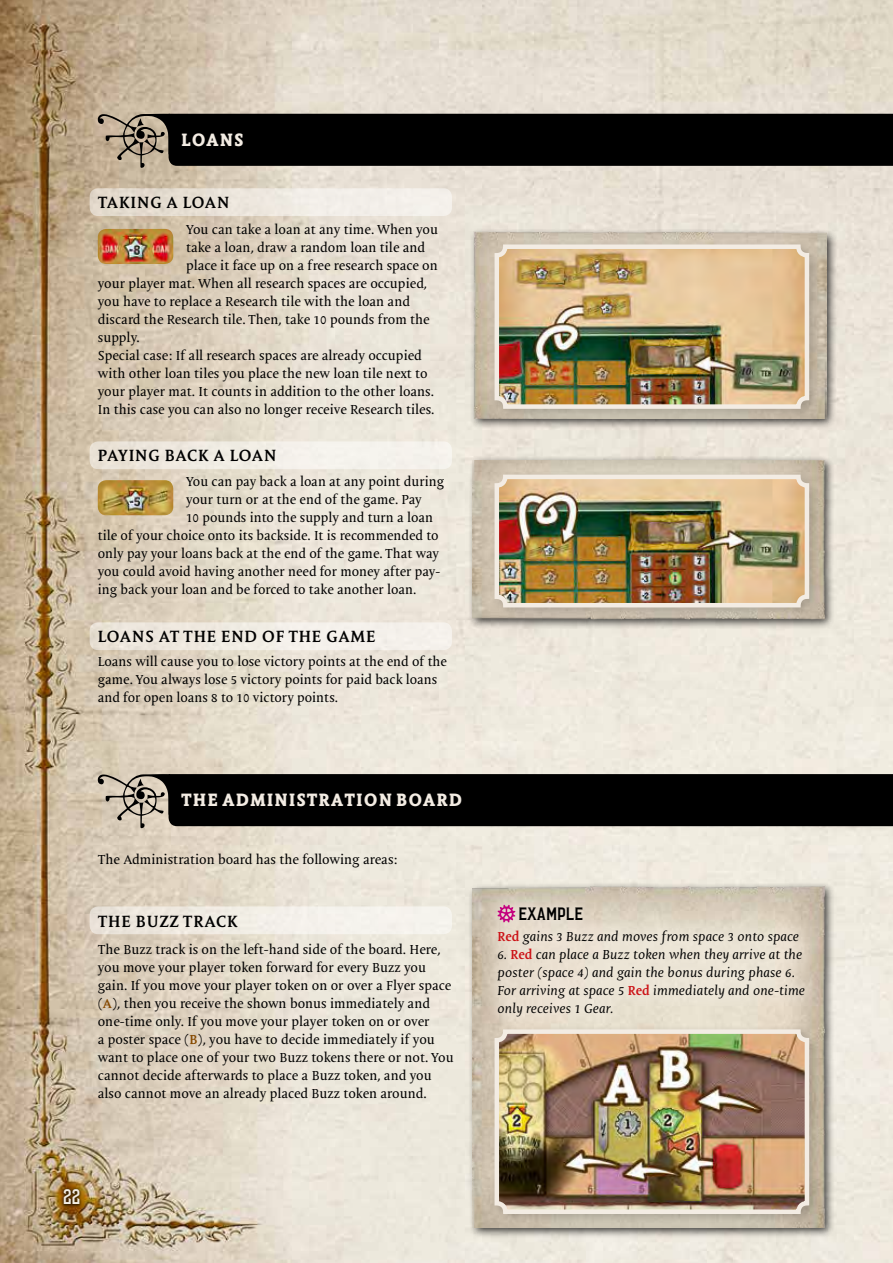
<style>
.page{position:relative;width:893px;height:1263px;background:#fff}
.page>*{position:absolute;margin:0;border:0;box-sizing:border-box;transform-origin:0 0}
.t1{font:21px "Laudanum";color:#000}
.t2{font:21px "Laudanum";color:#f3ece3}
.t3{font:18px "Mantika News Extra Bold Disp";letter-spacing:.09em;color:#f3ece3}
.t4{font:700 16.5px "Mantika Book Pro";letter-spacing:.05em;color:#000}
.t5{font:13.2px/18px "Mantika Book Pro";color:#000}
.t6{font:italic 13.2px/18px "Mantika Book Pro";color:#000}
.s1{font-weight:700;color:#864900}
.s2{font-weight:700;font-style:normal;color:#cc1216}
</style>
<div class="page">
<img style="left:0;top:0;width:893px;height:1263px">
<div style="left:60px;top:1186px;width:22px;height:22px;background:#000;opacity:.75"></div>
<div style="left:90px;top:188px;width:362px;height:28px;background:linear-gradient(to right,#e1d8ca,#f8f5f1);border-radius:9px"></div>
<div style="left:90px;top:441px;width:362px;height:28px;background:linear-gradient(to right,#eae3d8,#f8f7f2);border-radius:9px"></div>
<div style="left:90px;top:622px;width:362px;height:28px;background:linear-gradient(to right,#ebe4d9,#f8f4f0);border-radius:9px"></div>
<div style="left:90px;top:906px;width:362px;height:28px;background:linear-gradient(to right,#ebe4da,#f8f7f2);border-radius:9px"></div>
<svg style="left:98px;top:114px;width:795px;height:54px;background:#161512"></svg>
<svg style="left:98px;top:774px;width:795px;height:54px;background:#171614"></svg>
<img style="left:98px;top:229px;width:75px;height:35px">
<img style="left:98px;top:480px;width:75px;height:35px">
<div style="left:469px;top:227px;width:369px;height:202px;background:#000;opacity:.75"></div>
<img style="left:472px;top:232px;width:355px;height:186px">
<div style="left:468px;top:882px;width:367px;height:357px;background:#000;opacity:.75"></div>
<img style="left:472px;top:885px;width:355px;height:342px">
<div style="left:468px;top:456px;width:367px;height:173px;background:#000;opacity:.75"></div>
<img style="left:472px;top:461px;width:355px;height:158px">
<div style="left:489px;top:238px;width:332px;height:183px;background:#000;opacity:.2"></div>
<img style="left:500px;top:249px;width:304px;height:155px">
<div style="left:495px;top:244px;width:314px;height:165px;border:4px solid #f3ece3;border-radius:9px"></div>
<div style="left:489px;top:1023px;width:332px;height:203px;background:#000;opacity:.2"></div>
<img style="left:500px;top:1034px;width:304px;height:175px">
<div style="left:495px;top:1029px;width:314px;height:185px;border:4px solid #f3ece3;border-radius:9px"></div>
<div style="left:489px;top:469px;width:332px;height:150px;background:#000;opacity:.2"></div>
<img style="left:500px;top:480px;width:304px;height:122px">
<div style="left:495px;top:475px;width:314px;height:132px;border:4px solid #f3ece3;border-radius:9px"></div>
<div style="left:482px;top:889px;width:338px;height:142px;background:#f3ece3;opacity:.75"></div>
<svg style="left:497px;top:905px;width:18px;height:17px"></svg>
<h2 class="t3" style="left:182px;top:128px;width:63px">LOANS</h2>
<p class="t4" style="left:98px;top:192px;width:133px">TAKING A LOAN</p>
<p class="t5" style="left:186px;top:221px;width:254px">You can take a loan at any time. When you</p>
<p class="t5" style="left:186px;top:239px;width:241px">take a loan, draw a random loan tile and</p>
<p class="t5" style="left:186px;top:257px;width:253px">place it face up on a free research space on</p>
<p class="t5" style="left:98px;top:275px;width:331px">your player mat. When all research spaces are occupied,</p>
<p class="t5" style="left:98px;top:293px;width:314px">you have to replace a Research tile with the loan and</p>
<p class="t5" style="left:98px;top:311px;width:333px">discard the Research tile. Then, take 10 pounds from the</p>
<p class="t5" style="left:98px;top:329px;width:44px">supply.</p>
<p class="t5" style="left:98px;top:347px;width:326px">Special case: If all research spaces are already occupied</p>
<p class="t5" style="left:98px;top:365px;width:331px">with other loan tiles you place the new loan tile next to</p>
<p class="t5" style="left:98px;top:383px;width:338px">your player mat. It counts in addition to the other loans.</p>
<p class="t5" style="left:98px;top:401px;width:338px">In this case you can also no longer receive Research tiles.</p>
<p class="t4" style="left:98px;top:444px;width:180px">PAYING BACK A LOAN</p>
<p class="t5" style="left:186px;top:473px;width:260px">You can pay back a loan at any point during</p>
<p class="t5" style="left:186px;top:491px;width:237px">your turn or at the end of the game. Pay</p>
<p class="t5" style="left:186px;top:509px;width:248px">10 pounds into the supply and turn a loan</p>
<p class="t5" style="left:98px;top:527px;width:342px">tile of your choice onto its backside. It is recommended to</p>
<p class="t5" style="left:98px;top:545px;width:343px">only pay your loans back at the end of the game. That way</p>
<p class="t5" style="left:98px;top:563px;width:344px">you could avoid having another need for money after pay-</p>
<p class="t5" style="left:98px;top:581px;width:320px">ing back your loan and be forced to take another loan.</p>
<p class="t4" style="left:98px;top:626px;width:279px">LOANS AT THE END OF THE GAME</p>
<p class="t5" style="left:98px;top:653px;width:351px">Loans will cause you to lose victory points at the end of the game. You always lose 5 victory points for paid back loans and for open loans 8 to 10 victory points.</p>
<h2 class="t3" style="left:182px;top:788px;width:282px">THE ADMINISTRATION BOARD</h2>
<p class="t5" style="left:98px;top:851px;width:301px">The Administration board has the following areas:</p>
<p class="t4" style="left:98px;top:910px;width:141px">THE BUZZ TRACK</p>
<p class="t5" style="left:98px;top:941px;width:357px">The Buzz track is on the left-hand side of the board. Here, you move your player token forward for every Buzz you gain. If you move your player token on or over a Flyer space (<span class="s1">A</span>), then you receive the shown bonus immediately and one-time only. If you move your player token on or over<br>a poster space (<span class="s1">B</span>), you have to decide immediately if you want to place one of your two Buzz tokens there or not. You cannot decide afterwards to place a Buzz token, and you also cannot move an already placed Buzz token around.</p>
<h1 class="t2" style="left:63px;top:1187px;width:19px">22</h1>
<h1 class="t1" style="left:518px;top:903px;width:67px">EXAMPLE</h1>
<p class="t6" style="left:497px;top:928px;width:303px"><span class="s2">Red</span> gains 3 Buzz and moves from space 3 onto space</p>
<p class="t6" style="left:497px;top:946px;width:309px">6. <span class="s2">Red</span> can place a Buzz token when they arrive at the poster (space 4) and gain the bonus during phase 6.<br>For arriving at space 5 <span class="s2">Red</span> immediately and one-time only receives 1 Gear.</p>
</div>
